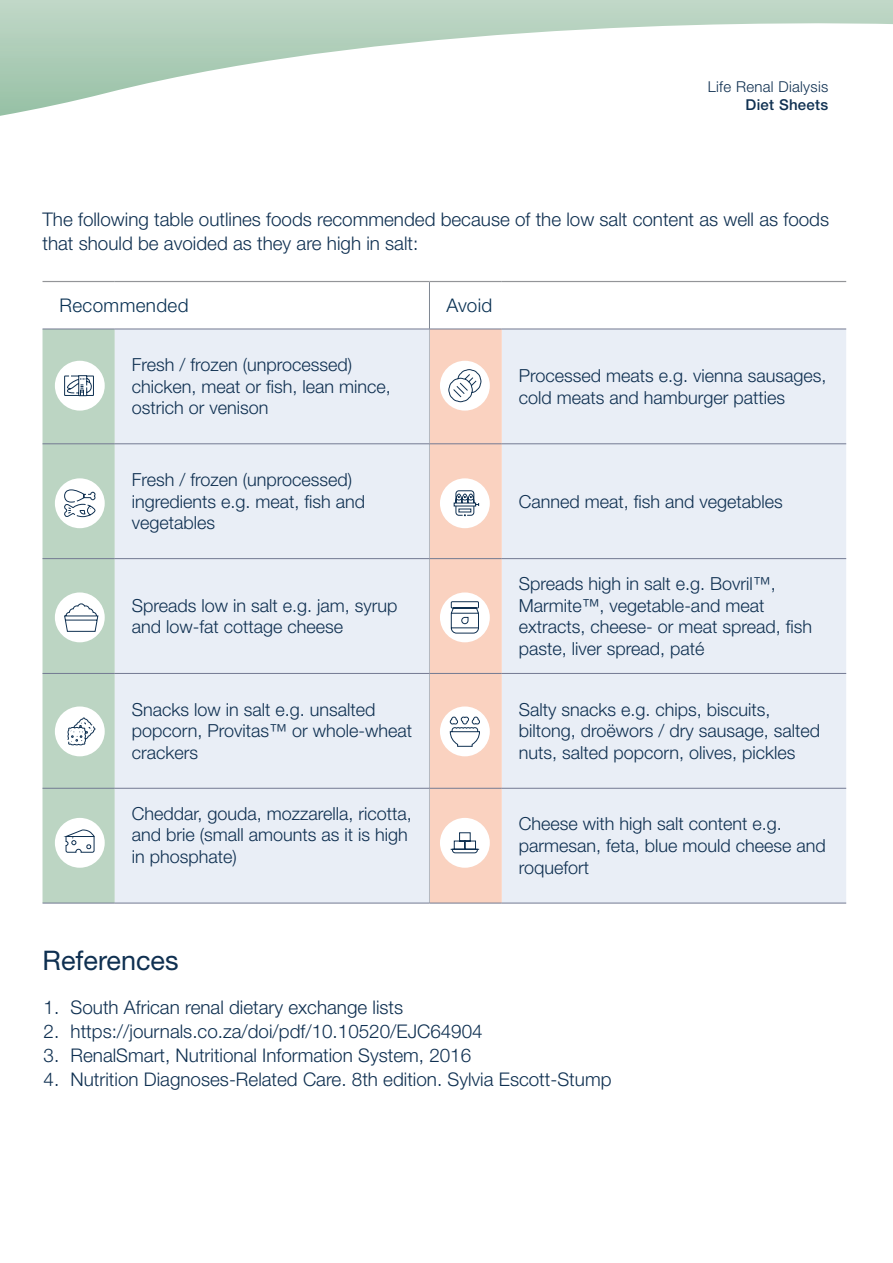
<style>
.page{position:relative;width:893px;height:1263px;background:#fff}
.page>*{position:absolute;margin:0;border:0;box-sizing:border-box;transform-origin:0 0}
.t1{font:27px "Helvetica Neue LT Std";color:#0f3051}
.t2{font:300 18.9px/24px "Helvetica Neue LT Std";color:#0f3051}
.t3{font:300 18.9px "Helvetica Neue LT Std";letter-spacing:.02em;color:#093153}
.t4{font:300 18px/21.6px "Helvetica Neue LT Std";color:#0f3051}
._20pt_reg_page_heading{font:300 15px "Helvetica Neue LT Std";letter-spacing:.02em;color:#0f3051}
._20pt_reg_page_heading-2{font:500 15px "Helvetica Neue LT Std";letter-spacing:.02em;color:#0f3051}
</style>
<div class="page">
<svg style="left:0;top:0;width:893px;height:116px"></svg>
<div style="left:115px;top:330px;width:731px;height:573px;background:#e9eef6"></div>
<hr style="left:429px;top:282px;width:1px;height:47px;background:#808893">
<hr style="left:115px;top:329px;width:314px;height:1px;background:#737a92">
<hr style="left:502px;top:329px;width:344px;height:1px;background:#737a92">
<hr style="left:115px;top:443px;width:314px;height:1px;background:#737a92">
<hr style="left:502px;top:443px;width:344px;height:1px;background:#737a92">
<hr style="left:115px;top:558px;width:314px;height:1px;background:#737a92">
<hr style="left:502px;top:558px;width:344px;height:1px;background:#737a92">
<hr style="left:115px;top:673px;width:314px;height:1px;background:#737a92">
<hr style="left:502px;top:673px;width:344px;height:1px;background:#737a92">
<hr style="left:115px;top:788px;width:314px;height:1px;background:#737a92">
<hr style="left:502px;top:788px;width:344px;height:1px;background:#737a92">
<hr style="left:43px;top:903px;width:72px;height:1px;background:#737a92">
<hr style="left:115px;top:903px;width:314px;height:1px;background:#737a92">
<hr style="left:429px;top:903px;width:73px;height:1px;background:#737a92">
<hr style="left:502px;top:903px;width:344px;height:1px;background:#737a92">
<hr style="left:43px;top:281px;width:72px;height:1px;background:#939598">
<hr style="left:115px;top:281px;width:314px;height:1px;background:#939598">
<hr style="left:429px;top:281px;width:73px;height:1px;background:#939598">
<hr style="left:502px;top:281px;width:344px;height:1px;background:#939598">
<svg style="left:43px;top:329px;width:72px;height:574px"></svg>
<svg style="left:429px;top:329px;width:73px;height:574px"></svg>
<p class="_20pt_reg_page_heading" style="left:708px;top:78px;width:122px">Life Renal Dialysis</p>
<p class="_20pt_reg_page_heading-2" style="left:746px;top:96px;width:84px">Diet Sheets</p>
<p class="t2" style="left:43px;top:207px;width:788px">The following table outlines foods recommended because of the low salt content as well as foods that should be avoided as they are high in salt:</p>
<p class="t3" style="left:60px;top:294px;width:131px">Recommended</p>
<p class="t3" style="left:446px;top:294px;width:47px">Avoid</p>
<p class="t4" style="left:132px;top:354px;width:261px">Fresh / frozen (unprocessed) chicken, meat or fish, lean mince, ostrich or venison</p>
<p class="t4" style="left:519px;top:364px;width:309px">Processed meats e.g. vienna sausages, cold meats and hamburger patties</p>
<p class="t4" style="left:132px;top:468px;width:235px">Fresh / frozen (unprocessed) ingredients e.g. meat, fish and vegetables</p>
<p class="t4" style="left:132px;top:594px;width:267px">Spreads low in salt e.g. jam, syrup and low-fat cottage cheese</p>
<p class="t4" style="left:519px;top:490px;width:266px">Canned meat, fish and vegetables</p>
<p class="t4" style="left:519px;top:572px;width:295px">Spreads high in salt e.g. Bovril™,<br>Marmite™, vegetable-and meat extracts, cheese- or meat spread, fish paste, liver spread, paté</p>
<p class="t4" style="left:132px;top:698px;width:282px">Snacks low in salt e.g. unsalted popcorn, Provitas™ or whole-wheat crackers</p>
<p class="t4" style="left:519px;top:698px;width:303px">Salty snacks e.g. chips, biscuits, biltong, droëwors / dry sausage, salted nuts, salted popcorn, olives, pickles</p>
<p class="t4" style="left:132px;top:802px;width:282px">Cheddar, gouda, mozzarella, ricotta, and brie (small amounts as it is high in phosphate)</p>
<p class="t4" style="left:519px;top:813px;width:309px">Cheese with high salt content e.g. parmesan, feta, blue mould cheese and roquefort</p>
<p class="t1" style="left:43px;top:944px;width:137px">References</p>
<p class="t2" style="left:44px;top:994px;width:361px">1. South African renal dietary exchange lists</p>
<p class="t2" style="left:44px;top:1018px;width:441px">2. https://journals.co.za/doi/pdf/10.10520/EJC64904</p>
<p class="t2" style="left:44px;top:1042px;width:429px">3. RenalSmart, Nutritional Information System, 2016</p>
<p class="t2" style="left:44px;top:1066px;width:569px">4. Nutrition Diagnoses-Related Care. 8th edition. Sylvia Escott-Stump</p>
</div>
